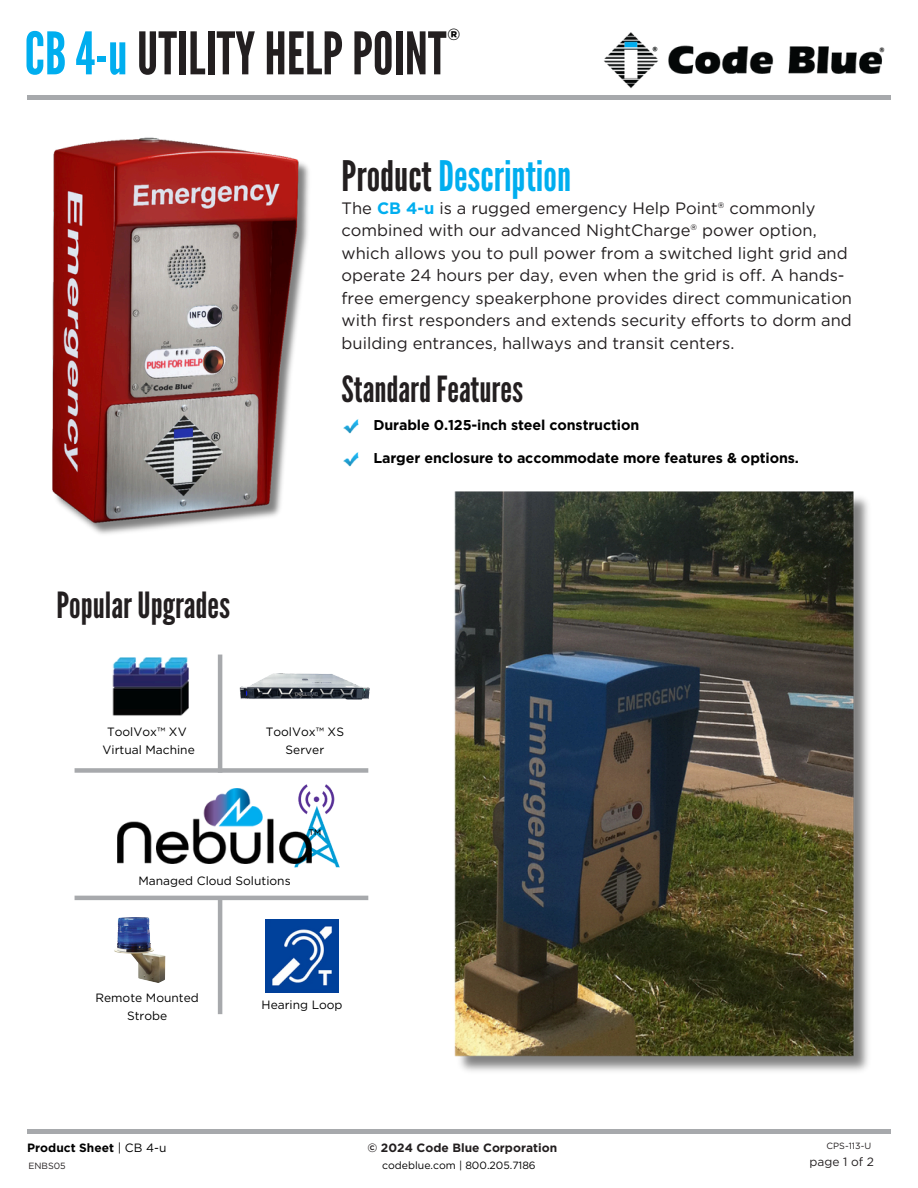
<style>
.page{position:relative;width:918px;height:1188px;background:#fff}
.page>*{position:absolute;margin:0;border:0;box-sizing:border-box;transform-origin:0 0}
.t1{font:58.5px "League Gothic";color:#231f20}
.t2{font:42px "League Gothic";color:#00aeef}
.t3{font:36px "League Gothic";color:#231f20}
.t4{font:700 33px "Gotham";color:#000}
.t5{font:18px "Gotham";color:#000}
.t6{font:16.5px/22.5px "Gotham";color:#231f20}
.t7{font:700 14.25px "Gotham";letter-spacing:-.01em;color:#000}
.t8{font:12px/18px "Gotham";color:#000;text-align:center}
.t9{font:700 12px "Gotham";color:#231f20}
.t10{font:700 12px "Gotham";color:#000}
.t11{font:12px "Gotham";color:#231f20}
.t12{font:10.5px "Gotham";color:#000}
.t13{font:9px "Gotham";color:#231f20}
.s1{color:#00aeef}
.s2{color:#231f20}
.s3{font-weight:700;color:#00aeef}
.s4{font-weight:400}
</style>
<div class="page">
<img style="left:52px;top:137px;width:257px;height:397px">
<div style="left:27px;top:95px;width:864px;height:5px;background:#a7a9ac"></div>
<img style="left:343px;top:419px;width:16px;height:15px">
<img style="left:604px;top:32px;width:281px;height:57px">
<hr style="left:27px;top:1129px;width:864px;height:4px;background:#a7a9ac">
<img style="left:454px;top:491px;width:414px;height:580px">
<img style="left:343px;top:452px;width:16px;height:15px">
<img style="left:266px;top:920px;width:73px;height:73px">
<hr style="left:75px;top:896px;width:293px;height:4px;background:#a7a9ac">
<hr style="left:218px;top:898px;width:4px;height:116px;background:#a7a9ac">
<img style="left:112px;top:657px;width:77px;height:59px">
<div style="left:75px;top:768px;width:293px;height:5px;background:#a7a9ac"></div>
<hr style="left:218px;top:655px;width:4px;height:118px;background:#a7a9ac">
<img style="left:239px;top:673px;width:131px;height:27px">
<img style="left:294px;top:785px;width:46px;height:83px">
<img style="left:117px;top:788px;width:195px;height:76px">
<img style="left:114px;top:917px;width:51px;height:66px">
<img style="left:203px;top:349px;width:20px;height:25px">
<img style="left:207px;top:307px;width:15px;height:18px">
<p class="t4" style="left:448px;top:20px;width:14px">®</p>
<p class="t1" style="left:25px;top:20px;width:423px"><span class="s1">CB 4-u</span> UTILITY HELP POINT</p>
<p class="t2" style="left:342px;top:151px;width:231px"><span class="s2">Product</span>Description</p>
<h3 class="t6" style="left:342px;top:197px;width:512px">The <span class="s3">CB 4-u</span> is a rugged emergency Help Point® commonly combined with our advanced NightCharge® power option, which allows you to pull power from a switched light grid and operate 24 hours per day, even when the grid is off. A hands&shy;free emergency speakerphone provides direct communication with first responders and extends security efforts to dorm and building entrances, hallways and transit centers.</h3>
<h2 class="t3" style="left:342px;top:368px;width:183px">StandardFeatures</h2>
<h4 class="t7" style="left:373px;top:416px;width:267px">Durable 0.125-inch steel construction</h4>
<p class="t7" style="left:373px;top:449px;width:427px">Larger enclosure to accommodate more features &amp; options.</p>
<p class="t3" style="left:57px;top:584px;width:175px">PopularUpgrades</p>
<p class="t8" style="left:107px;top:723px;width:81px">ToolVox™ XV</p>
<p class="t8" style="left:103px;top:741px;width:94px">Virtual Machine</p>
<p class="t8" style="left:266px;top:723px;width:80px">ToolVox™ XS</p>
<p class="t8" style="left:286px;top:741px;width:40px">Server</p>
<h6 class="t5" style="left:309px;top:824px;width:14px">™</h6>
<p class="t8" style="left:138px;top:872px;width:154px">Managed Cloud Solutions</p>
<p class="t8" style="left:96px;top:988px;width:105px">Remote Mounted<br>Strobe</p>
<p class="t8" style="left:262px;top:996px;width:83px">Hearing Loop</p>
<h3 class="t10" style="left:27px;top:1140px;width:141px">Product Sheet <span class="s4">| CB 4-u</span></h3>
<p class="t13" style="left:28px;top:1160px;width:39px">ENBS05</p>
<h5 class="t9" style="left:367px;top:1141px;width:191px">© 2024 Code Blue Corporation</h5>
<p class="t12" style="left:382px;top:1159px;width:155px">codeblue.com | 800.205.7186</p>
<h5 class="t13" style="left:827px;top:1141px;width:46px">CPS-113-U</h5>
<p class="t11" style="left:810px;top:1154px;width:66px">page 1 of 2</p>
</div>
